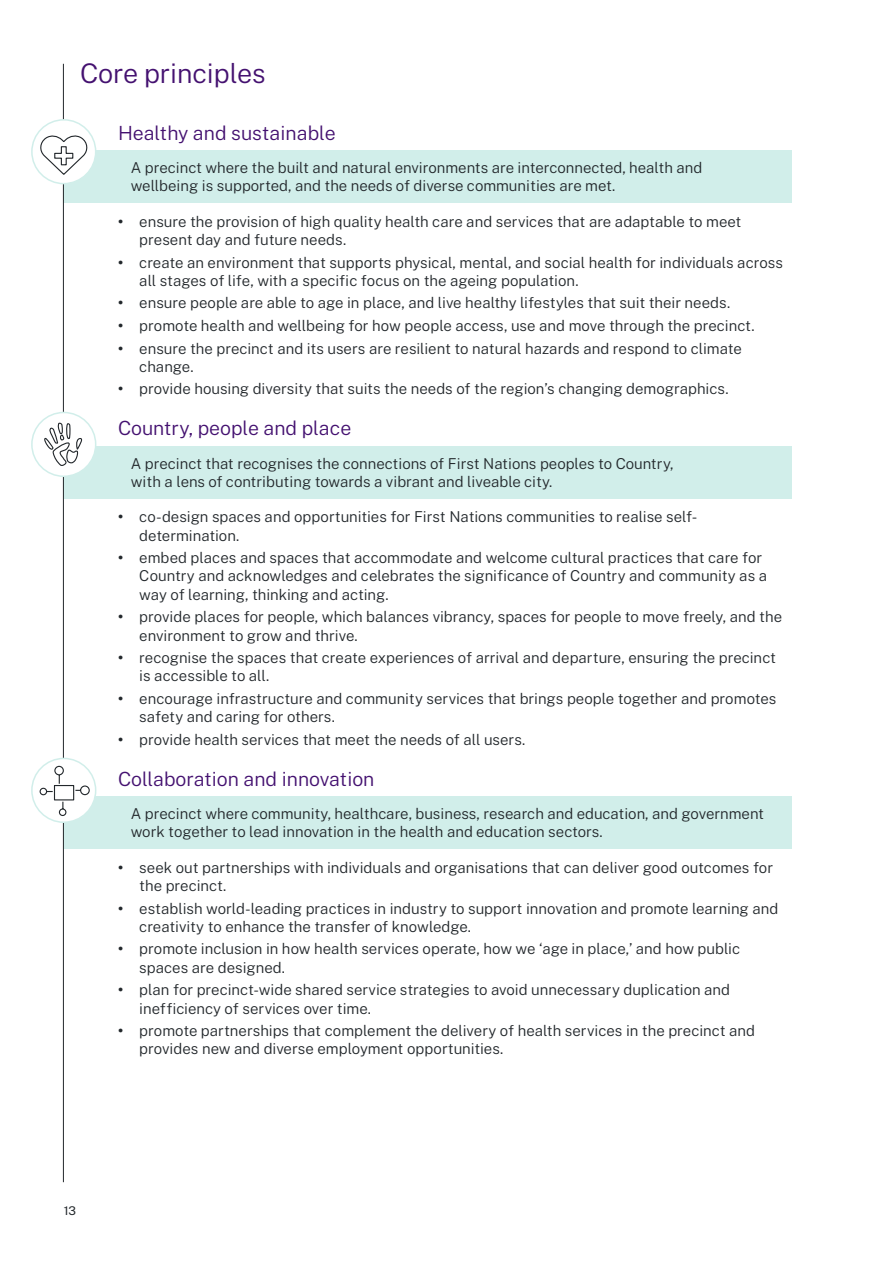
<style>
.page{position:relative;width:893px;height:1263px;background:#fff}
.page>*{position:absolute;margin:0;border:0;box-sizing:border-box;transform-origin:0 0}
.Heading_2_not_in_contents{font:300 27px "Public Sans";letter-spacing:-.005em;color:#441170}
.Heading_3__H3{font:300 19.5px "Public Sans";color:#441170}
.Level_1_bullet{font:300 15px/18.3px "Public Sans";color:#22272b}
.Core_principles{font:300 15px/18.3px "Public Sans";color:#22272b}
.t1{font:12px "Public Sans";color:#22272b}
.s1{font-weight:700}
</style>
<div class="page">
<div style="left:64px;top:150px;width:728px;height:53px;background:#d1eeea"></div>
<div style="left:64px;top:446px;width:728px;height:53px;background:#d1eeea"></div>
<div style="left:64px;top:796px;width:728px;height:53px;background:#d1eeea"></div>
<hr style="left:63px;top:64px;width:1px;height:1118px;background:#22272b">
<div style="left:32px;top:758px;width:64px;height:64px;background:#fff;border-radius:50%"></div>
<div style="left:31px;top:758px;width:65px;height:65px;border:2px solid #d1eeea;border-radius:50%"></div>
<svg style="left:39px;top:765px;width:51px;height:52px"></svg>
<div style="left:32px;top:412px;width:64px;height:64px;background:#fff;border-radius:50%"></div>
<div style="left:31px;top:412px;width:65px;height:65px;border:2px solid #d1eeea;border-radius:50%"></div>
<svg style="left:43px;top:413px;width:41px;height:81px"></svg>
<div style="left:32px;top:120px;width:64px;height:64px;background:#fff;border-radius:50%"></div>
<div style="left:31px;top:119px;width:65px;height:65px;border:2px solid #d1eeea;border-radius:50%"></div>
<svg style="left:38px;top:134px;width:52px;height:42px"></svg>
<p class="Heading_2_not_in_contents" style="left:80px;top:54px;width:187px">Core principles</p>
<h3 class="Heading_3__H3" style="left:118px;top:119px;width:219px">Healthy and sustainable</h3>
<p class="Core_principles" style="left:131px;top:158px;width:573px">A precinct where the built and natural environments are interconnected, health and wellbeing is supported, and the needs of diverse communities are met.</p>
<p class="Level_1_bullet" style="left:139px;top:211px;width:604px;text-indent:-21px"><span class="s1">•</span> ensure the provision of high quality health care and services that are adaptable to meet present day and future needs.</p>
<p class="Level_1_bullet" style="left:139px;top:252px;width:645px;text-indent:-21px"><span class="s1">•</span> create an environment that supports physical, mental, and social health for individuals across all stages of life, with a specific focus on the ageing population.</p>
<p class="Level_1_bullet" style="left:118px;top:293px;width:614px"><span class="s1">•</span> ensure people are able to age in place, and live healthy lifestyles that suit their needs.</p>
<p class="Level_1_bullet" style="left:118px;top:315px;width:638px"><span class="s1">•</span> promote health and wellbeing for how people access, use and move through the precinct.</p>
<p class="Level_1_bullet" style="left:139px;top:338px;width:604px;text-indent:-21px"><span class="s1">•</span> ensure the precinct and its users are resilient to natural hazards and respond to climate change.</p>
<p class="Level_1_bullet" style="left:118px;top:379px;width:612px"><span class="s1">•</span> provide housing diversity that suits the needs of the region’s changing demographics.</p>
<h3 class="Heading_3__H3" style="left:118px;top:414px;width:235px">Country, people and place</h3>
<p class="Core_principles" style="left:131px;top:453px;width:544px">A precinct that recognises the connections of First Nations peoples to Country, with a lens of contributing towards a vibrant and liveable city.</p>
<p class="Level_1_bullet" style="left:139px;top:507px;width:559px;text-indent:-21px"><span class="s1">•</span> co-design spaces and opportunities for First Nations communities to realise self&shy;determination.</p>
<p class="Level_1_bullet" style="left:139px;top:548px;width:629px;text-indent:-21px"><span class="s1">•</span> embed places and spaces that accommodate and welcome cultural practices that care for<br>Country and acknowledges and celebrates the significance of Country and community as a way of learning, thinking and acting.</p>
<p class="Level_1_bullet" style="left:139px;top:607px;width:644px;text-indent:-21px"><span class="s1">•</span> provide places for people, which balances vibrancy, spaces for people to move freely, and the environment to grow and thrive.</p>
<p class="Level_1_bullet" style="left:139px;top:648px;width:638px;text-indent:-21px"><span class="s1">•</span> recognise the spaces that create experiences of arrival and departure, ensuring the precinct is accessible to all.</p>
<p class="Level_1_bullet" style="left:139px;top:688px;width:639px;text-indent:-21px"><span class="s1">•</span> encourage infrastructure and community services that brings people together and promotes safety and caring for others.</p>
<p class="Level_1_bullet" style="left:118px;top:729px;width:409px"><span class="s1">•</span> provide health services that meet the needs of all users.</p>
<h3 class="Heading_3__H3" style="left:118px;top:765px;width:258px">Collaboration and innovation</h3>
<p class="Core_principles" style="left:131px;top:803px;width:635px">A precinct where community, healthcare, business, research and education, and government work together to lead innovation in the health and education sectors.</p>
<p class="Level_1_bullet" style="left:139px;top:857px;width:635px;text-indent:-21px"><span class="s1">•</span> seek out partnerships with individuals and organisations that can deliver good outcomes for the precinct.</p>
<p class="Level_1_bullet" style="left:139px;top:898px;width:640px;text-indent:-21px"><span class="s1">•</span> establish world-leading practices in industry to support innovation and promote learning and creativity to enhance the transfer of knowledge.</p>
<p class="Level_1_bullet" style="left:139px;top:939px;width:602px;text-indent:-21px"><span class="s1">•</span> promote inclusion in how health services operate, how we ‘age in place,’ and how public spaces are designed.</p>
<p class="Level_1_bullet" style="left:139px;top:980px;width:592px;text-indent:-21px"><span class="s1">•</span> plan for precinct-wide shared service strategies to avoid unnecessary duplication and inefficiency of services over time.</p>
<p class="Level_1_bullet" style="left:139px;top:1020px;width:617px;text-indent:-21px"><span class="s1">•</span> promote partnerships that complement the delivery of health services in the precinct and provides new and diverse employment opportunities.</p>
<p class="t1" style="left:64px;top:1201px;width:14px">13</p>
</div>
